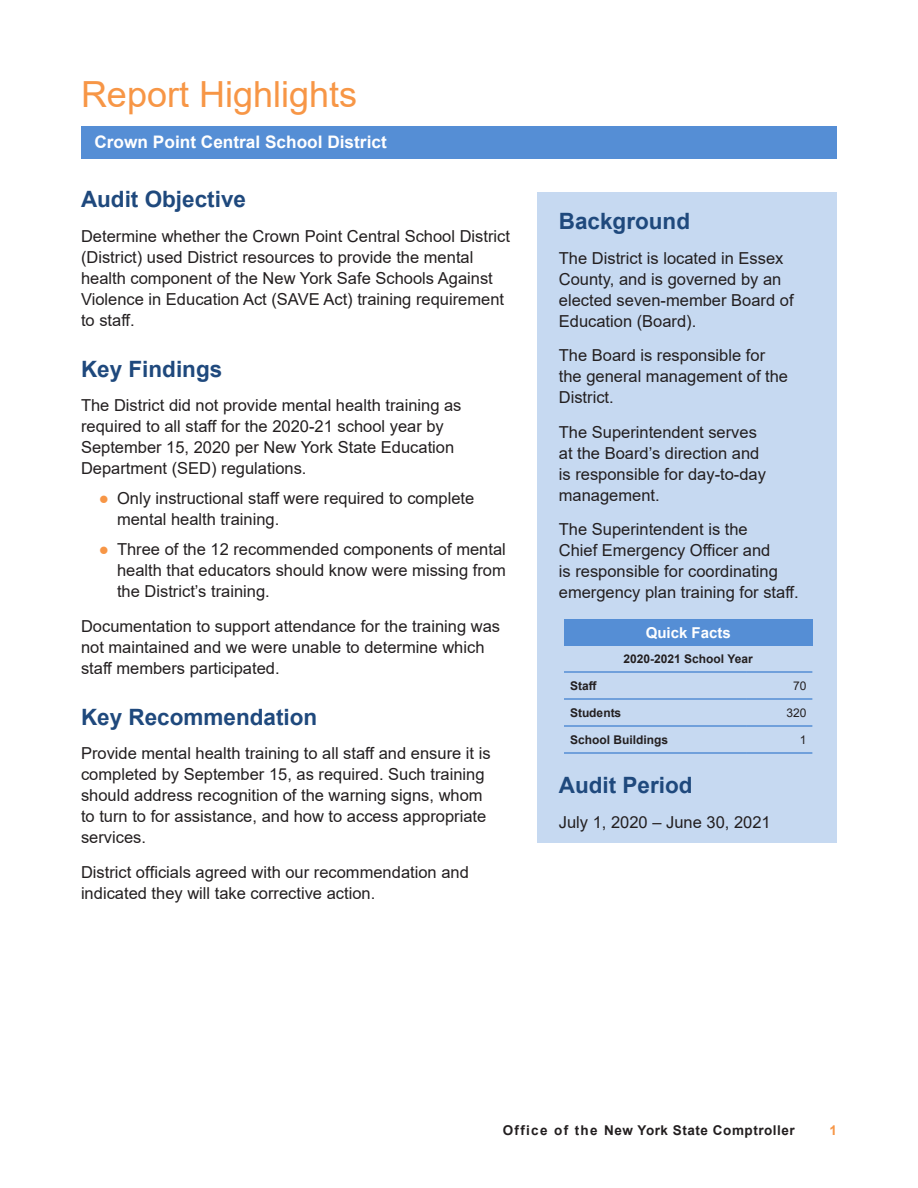
<style>
.page{position:relative;width:918px;height:1188px;background:#fff}
.page>*{position:absolute;margin:0;border:0;box-sizing:border-box;transform-origin:0 0}
.Section_Heads{font:36px "Arial";color:#f79646}
._2_Subheads{font:700 22.5px "Arial";color:#1f497d}
.Body_Text{font:700 22.5px "Arial";color:#1f497d}
.t1{font:700 17.25px "Arial";color:#fff}
.Body_Text-2{font:16.5px/21px "Arial";color:#231f20}
.Footnotes{font:700 15px "Arial";color:#fff}
.t2{font:700 13.5px "Arial";letter-spacing:.04em;color:#231f20}
.t3{font:700 13.5px "Arial";color:#f79646}
.Footnotes-2{font:700 12px "Arial";color:#231f20}
.Footnotes-3{font:12px "Arial";color:#231f20}
.s1{color:#f79646}
.s2{font-style:inherit}
</style>
<div class="page">
<hr style="left:81px;top:126px;width:756px;height:3px;background:#558ed5">
<div style="left:538px;top:192px;width:299px;height:650px;background:#c6d9f1"></div>
<div style="left:81px;top:128px;width:756px;height:31px;background:#558ed5"></div>
<div style="left:564px;top:619px;width:248px;height:27px;background:#558ed5"></div>
<hr style="left:564px;top:671px;width:182px;height:2px;background:#558ed5">
<hr style="left:746px;top:671px;width:66px;height:2px;background:#558ed5">
<hr style="left:564px;top:698px;width:182px;height:2px;background:#558ed5">
<hr style="left:746px;top:698px;width:66px;height:2px;background:#558ed5">
<hr style="left:564px;top:725px;width:182px;height:2px;background:#558ed5">
<hr style="left:746px;top:725px;width:66px;height:2px;background:#558ed5">
<hr style="left:564px;top:752px;width:182px;height:2px;background:#558ed5">
<hr style="left:746px;top:752px;width:66px;height:2px;background:#558ed5">
<p class="Section_Heads" style="left:81px;top:70px;width:278px">Report Highlights</p>
<p class="t1" style="left:94px;top:129px;width:294px">Crown Point Central School District</p>
<p class="_2_Subheads" style="left:81px;top:184px;width:167px">Audit Objective</p>
<p class="Body_Text-2" style="left:81px;top:226px;width:431px">Determine whether the Crown Point Central School District (District) used District resources to provide the mental health component of the New York Safe Schools Against Violence in Education Act (SAVE Act) training requirement to staff.</p>
<p class="_2_Subheads" style="left:81px;top:353px;width:143px">Key Findings</p>
<p class="Body_Text-2" style="left:81px;top:395px;width:382px">The District did not provide mental health training as required to all staff for the 2020-21 school year by September 15, 2020 per New York State Education Department (SED) regulations.</p>
<p class="Body_Text-2" style="left:117px;top:488px;width:359px;text-indent:-18px"><span class="s1">●</span> Only instructional staff were required to complete mental health training.</p>
<p class="Body_Text-2" style="left:117px;top:539px;width:390px;text-align:justify;text-indent:-18px"><span class="s1">●</span> Three of the 12 recommended components of mental health that educators should know were missing from the District’s training.</p>
<p class="Body_Text-2" style="left:81px;top:616px;width:421px">Documentation to support attendance for the training was not maintained and we were unable to determine which staff members participated .</p>
<p class="Body_Text" style="left:81px;top:701px;width:238px">Key Recommendation</p>
<p class="Body_Text-2" style="left:81px;top:743px;width:411px">Provide mental health training to all staff and ensure it is completed by September 15, as required . Such training should address recognition of the warning signs, whom to turn to for assistance, and how to access appropriate services<span class="s2">.</span></p>
<p class="Body_Text-2" style="left:81px;top:862px;width:389px">District officials agreed with our recommendation and indicated they will take corrective action<span class="s2">.</span></p>
<p class="_2_Subheads" style="left:559px;top:206px;width:133px">Background</p>
<p class="Body_Text-2" style="left:559px;top:247px;width:236px">The District is located in Essex<br>County, and is governed by an elected seven-member Board of<br>Education (Board).</p>
<p class="Body_Text-2" style="left:559px;top:345px;width:231px">The Board is responsible for the general management of the<br>District.</p>
<p class="Body_Text-2" style="left:559px;top:421px;width:209px">The Superintendent serves at the Board’s direction and is responsible for day-to-day management.</p>
<p class="Body_Text-2" style="left:559px;top:519px;width:239px">The Superintendent is the<br>Chief Emergency Officer and<br>is responsible for coordinating emergency plan training for staff.</p>
<p class="Footnotes" style="left:646px;top:622px;width:87px">Quick Facts</p>
<p class="Footnotes-2" style="left:624px;top:650px;width:131px">2020-2021 School Year</p>
<p class="Footnotes-2" style="left:570px;top:677px;width:28px">Staff</p>
<p class="Footnotes-3" style="left:793px;top:677px;width:15px">70</p>
<p class="Footnotes-2" style="left:570px;top:704px;width:53px">Students</p>
<p class="Footnotes-3" style="left:786px;top:704px;width:22px">320</p>
<p class="Footnotes-2" style="left:570px;top:731px;width:100px">School Buildings</p>
<p class="Footnotes-3" style="left:800px;top:731px;width:8px">1</p>
<p class="_2_Subheads" style="left:559px;top:770px;width:135px">Audit Period</p>
<p class="Body_Text-2" style="left:559px;top:811px;width:213px">July 1, 2020 – June 30, 2021</p>
<p class="t2" style="left:503px;top:1121px;width:294px">Office of the New York State Comptroller</p>
<p class="t3" style="left:829px;top:1121px;width:9px">1</p>
</div>
